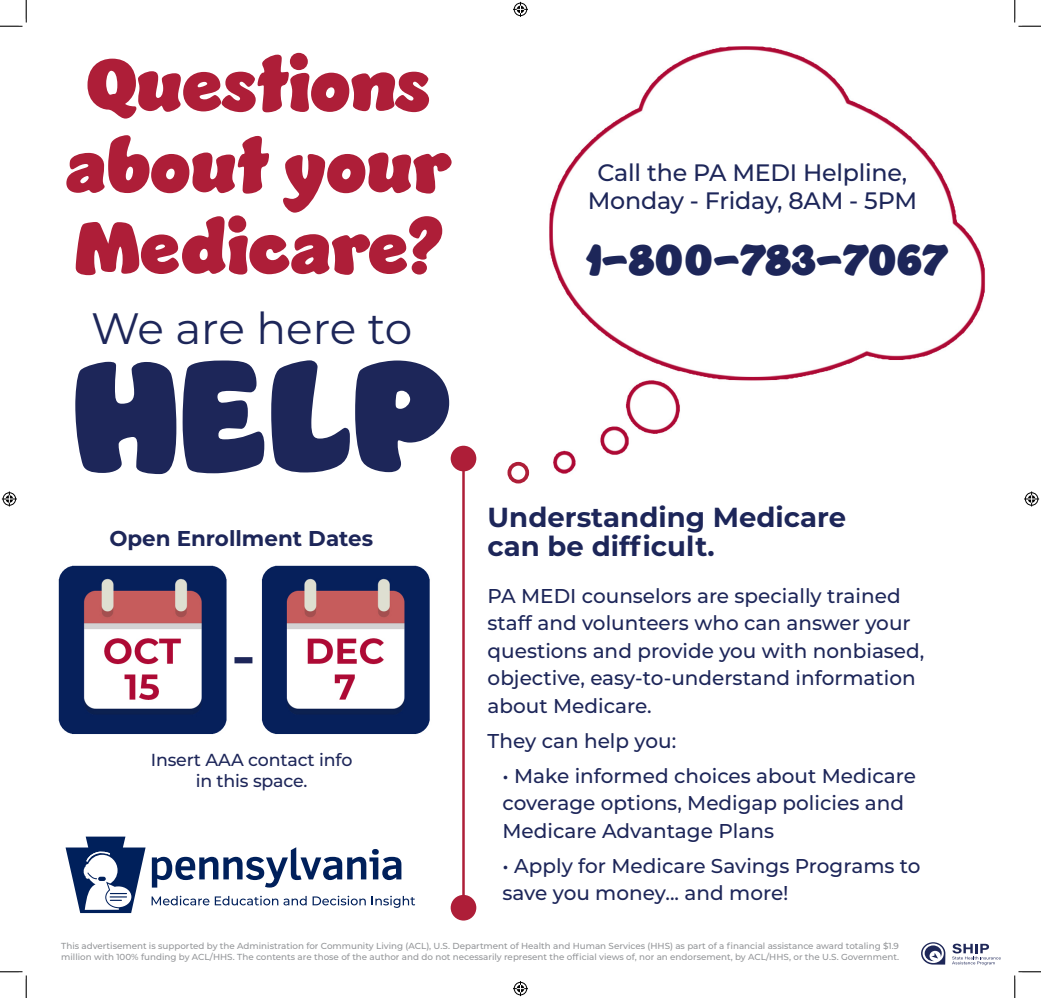
<style>
.page{position:relative;width:1041px;height:998px;background:#fff}
.page>*{position:absolute;margin:0;border:0;box-sizing:border-box;transform-origin:0 0}
.t1{font:159.88px "Jumble";color:#1d2659}
.t2{font:75px/81.2px "Jumble";color:#ae1e38}
.t3{font:43.88px "Montserrat";letter-spacing:-.015em;color:#1d2659}
.t4{font:43.75px "Jumble";color:#1d2659}
.t5{font:700 27.5px/29.5px "Montserrat";color:#1d2659}
.t6{font:500 23.75px/28.5px "Montserrat";letter-spacing:-.01em;color:#1d2659;text-align:center}
.t7{font:700 21.5px "Montserrat";color:#1d2659}
.t8{font:500 20px/27.5px "Montserrat";color:#1d2659}
.t9{font:500 17.38px "Montserrat";letter-spacing:-.01em;color:#1d2659}
.t10{font:500 8.75px/11px "Montserrat";color:#939598}
</style>
<div class="page">
<img style="left:527px;top:46px;width:459px;height:433px">
<img style="left:58px;top:565px;width:372px;height:169px">
<div style="left:234px;top:657px;width:18px;height:6px;background:#1d2659"></div>
<svg style="left:152px;top:847px;width:249px;height:40px"></svg>
<svg style="left:152px;top:895px;width:57px;height:10px"></svg>
<svg style="left:215px;top:895px;width:151px;height:10px"></svg>
<svg style="left:372px;top:895px;width:43px;height:12px"></svg>
<svg style="left:66px;top:836px;width:80px;height:77px"></svg>
<hr style="left:462px;top:463px;width:3px;height:444px;background:#ae1e38">
<div style="left:451px;top:446px;width:25px;height:25px;background:#ae1e38;border-radius:50%"></div>
<div style="left:451px;top:894px;width:25px;height:26px;background:#ae1e38;border-radius:50%"></div>
<div style="left:507px;top:462px;width:22px;height:21px;border:4px solid #ae1e38;border-radius:50%"></div>
<svg style="left:921px;top:942px;width:24px;height:22px"></svg>
<svg style="left:952px;top:943px;width:48px;height:22px"></svg>
<svg style="left:0;top:0;width:27px;height:27px"></svg>
<svg style="left:0;top:971px;width:27px;height:27px"></svg>
<svg style="left:1014px;top:0;width:27px;height:27px"></svg>
<svg style="left:1014px;top:971px;width:27px;height:27px"></svg>
<svg style="left:513px;top:2px;width:15px;height:15px"></svg>
<svg style="left:513px;top:981px;width:15px;height:15px"></svg>
<svg style="left:2px;top:491px;width:15px;height:15px"></svg>
<svg style="left:1024px;top:491px;width:15px;height:15px"></svg>
<p class="t2" style="left:66px;top:48px;width:388px">Questions about your<br>Medicare?</p>
<p class="t3" style="left:91px;top:298px;width:323px">We are here to</p>
<p class="t1" style="left:72px;top:299px;width:383px">HELP</p>
<p class="t7" style="left:109px;top:522px;width:265px">Open Enrollment Dates</p>
<p class="t9" style="left:151px;top:748px;width:203px">Insert AAA contact info</p>
<p class="t9" style="left:196px;top:768px;width:113px">in this space.</p>
<p class="t6" style="left:588px;top:157px;width:331px">Call the PA MEDI Helpline,<br>Monday - Friday, 8AM - 5PM</p>
<p class="t4" style="left:585px;top:228px;width:363px">1-800-783-7067</p>
<p class="t5" style="left:488px;top:501px;width:360px">Understanding Medicare can be difficult.</p>
<p class="t8" style="left:488px;top:581px;width:438px">PA MEDI counselors are specially trained staff and volunteers who can answer your questions and provide you with nonbiased, objective, easy-to-understand information about Medicare.</p>
<p class="t8" style="left:488px;top:726px;width:190px">They can help you:</p>
<p class="t8" style="left:502px;top:761px;width:415px">• Make informed choices about Medicare coverage options, Medigap policies and<br>Medicare Advantage Plans</p>
<p class="t8" style="left:502px;top:850px;width:419px">• Apply for Medicare Savings Programs to save you money... and more!</p>
<p class="t10" style="left:61px;top:940px;width:839px">This advertisement is supported by the Administration for Community Living (ACL), U.S. Department of Health and Human Services (HHS) as part of a financial assistance award totaling $1.9 million with 100% funding by ACL/HHS. The contents are those of the author and do not necessarily represent the official views of, nor an endorsement, by ACL/HHS, or the U.S. Government.</p>
</div>
